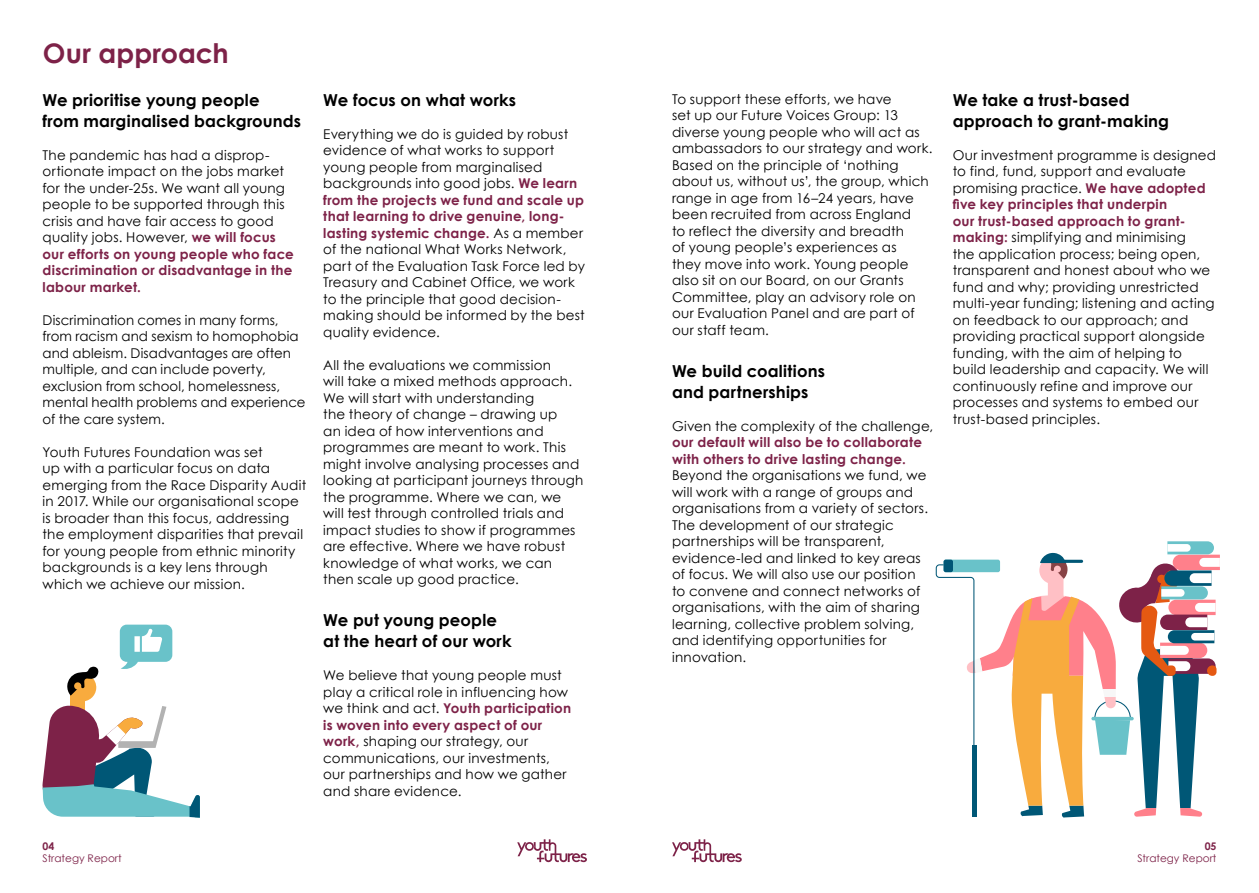
<style>
.page{position:relative;width:1259px;height:893px;background:#fff}
.page>*{position:absolute;margin:0;border:0;box-sizing:border-box;transform-origin:0 0}
.t1{font:700 27px "Century Gothic";color:#7d2248}
.t2{font:700 16.5px/21px "Century Gothic";letter-spacing:.01em;color:#000}
.t3{font:13.5px/16.5px "Century Gothic";letter-spacing:.015em;color:#000}
.t4{font:700 13.5px/16.5px "Century Gothic";letter-spacing:.02em;color:#7d2248}
.t5{font:10.5px "Century Gothic";color:#7d2248}
.t6{font:700 10.5px "Century Gothic";color:#7d2248}
.s1{font-weight:700;color:#7d2248}
</style>
<div class="page">
<svg style="left:672px;top:839px;width:70px;height:23px"></svg>
<svg style="left:517px;top:839px;width:70px;height:23px"></svg>
<svg style="left:42px;top:625px;width:158px;height:193px"></svg>
<svg style="left:935px;top:541px;width:285px;height:277px"></svg>
<h1 class="t1" style="left:43px;top:36px;width:187px">Our approach</h1>
<p class="t2" style="left:43px;top:89px;width:260px">We prioritise young people<br>from marginalised backgrounds</p>
<p class="t3" style="left:43px;top:147px;width:253px">The pandemic has had a disprop&shy;ortionate impact on the jobs market for the under-25s. We want all young people to be supported through this crisis and have fair access to good quality jobs. However, <span class="s1">we will focus our efforts on young people who face discrimination or disadvantage in the labour market.</span></p>
<p class="t3" style="left:43px;top:312px;width:264px">Discrimination comes in many forms, from racism and sexism to homophobia and ableism. Disadvantages are often multiple, and can include poverty, exclusion from school, homelessness, mental health problems and experience of the care system.</p>
<p class="t3" style="left:43px;top:444px;width:265px">Youth Futures Foundation was set<br>up with a particular focus on data emerging from the Race Disparity Audit in 2017. While our organisational scope is broader than this focus, addressing the employment disparities that prevail for young people from ethnic minority backgrounds is a key lens through which we achieve our mission.</p>
<p class="t2" style="left:323px;top:89px;width:194px">We focus on what works</p>
<p class="t3" style="left:323px;top:126px;width:263px">Everything we do is guided by robust evidence of what works to support young people from marginalised backgrounds into good jobs. <span class="s1">We learn from the projects we fund and scale up that learning to drive genuine, long&shy;lasting systemic change.</span> As a member of the national What Works Network, part of the Evaluation Task Force led by Treasury and Cabinet Office, we work to the principle that good decision&shy;making should be informed by the best quality evidence.</p>
<p class="t3" style="left:323px;top:357px;width:262px">All the evaluations we commission<br>will take a mixed methods approach.<br>We will start with understanding<br>the theory of change – drawing up<br>an idea of how interventions and programmes are meant to work. This might involve analysing processes and looking at participant journeys through the programme. Where we can, we will test through controlled trials and impact studies to show if programmes are effective. Where we have robust knowledge of what works, we can then scale up good practice.</p>
<p class="t2" style="left:323px;top:610px;width:190px">We put young people at the heart of our work</p>
<p class="t3" style="left:323px;top:667px;width:249px">We believe that young people must play a critical role in influencing how we think and act. <span class="s1">Youth participation is woven into every aspect of our work,</span> shaping our strategy, our communications, our investments, our partnerships and how we gather and share evidence.</p>
<p class="t6" style="left:43px;top:839px;width:13px">04</p>
<p class="t5" style="left:43px;top:852px;width:81px">Strategy Report</p>
<p class="t3" style="left:672px;top:90px;width:262px">To support these efforts, we have<br>set up our Future Voices Group: 13 diverse young people who will act as ambassadors to our strategy and work.<br>Based on the principle of ‘nothing about us, without us’, the group, which range in age from 16–24 years, have been recruited from across England<br>to reflect the diversity and breadth<br>of young people’s experiences as<br>they move into work. Young people also sit on our Board, on our Grants Committee, play an advisory role on our Evaluation Panel and are part of our staff team.</p>
<p class="t2" style="left:672px;top:360px;width:154px">We build coalitions and partnerships</p>
<p class="t3" style="left:672px;top:417px;width:263px">Given the complexity of the challenge,</p>
<p class="t4" style="left:672px;top:434px;width:251px">our default will also be to collaborate with others to drive lasting change.</p>
<p class="t3" style="left:672px;top:467px;width:258px">Beyond the organisations we fund, we will work with a range of groups and organisations from a variety of sectors.<br>The development of our strategic partnerships will be transparent, evidence-led and linked to key areas of focus. We will also use our position to convene and connect networks of organisations, with the aim of sharing learning, collective problem solving, and identifying opportunities for innovation.</p>
<p class="t2" style="left:952px;top:89px;width:218px">We take a trust-based approach to grant-making</p>
<p class="t3" style="left:952px;top:147px;width:265px">Our investment programme is designed to find, fund, support and evaluate promising practice. <span class="s1">We have adopted five key principles that underpin<br>our trust-based approach to grant&shy;making:</span> simplifying and minimising<br>the application process; being open, transparent and honest about who we fund and why; providing unrestricted multi-year funding; listening and acting on feedback to our approach; and providing practical support alongside funding, with the aim of helping to build leadership and capacity. We will continuously refine and improve our processes and systems to embed our trust-based principles.</p>
<p class="t6" style="left:1204px;top:839px;width:13px">05</p>
<p class="t5" style="left:1137px;top:852px;width:81px">Strategy Report</p>
</div>
